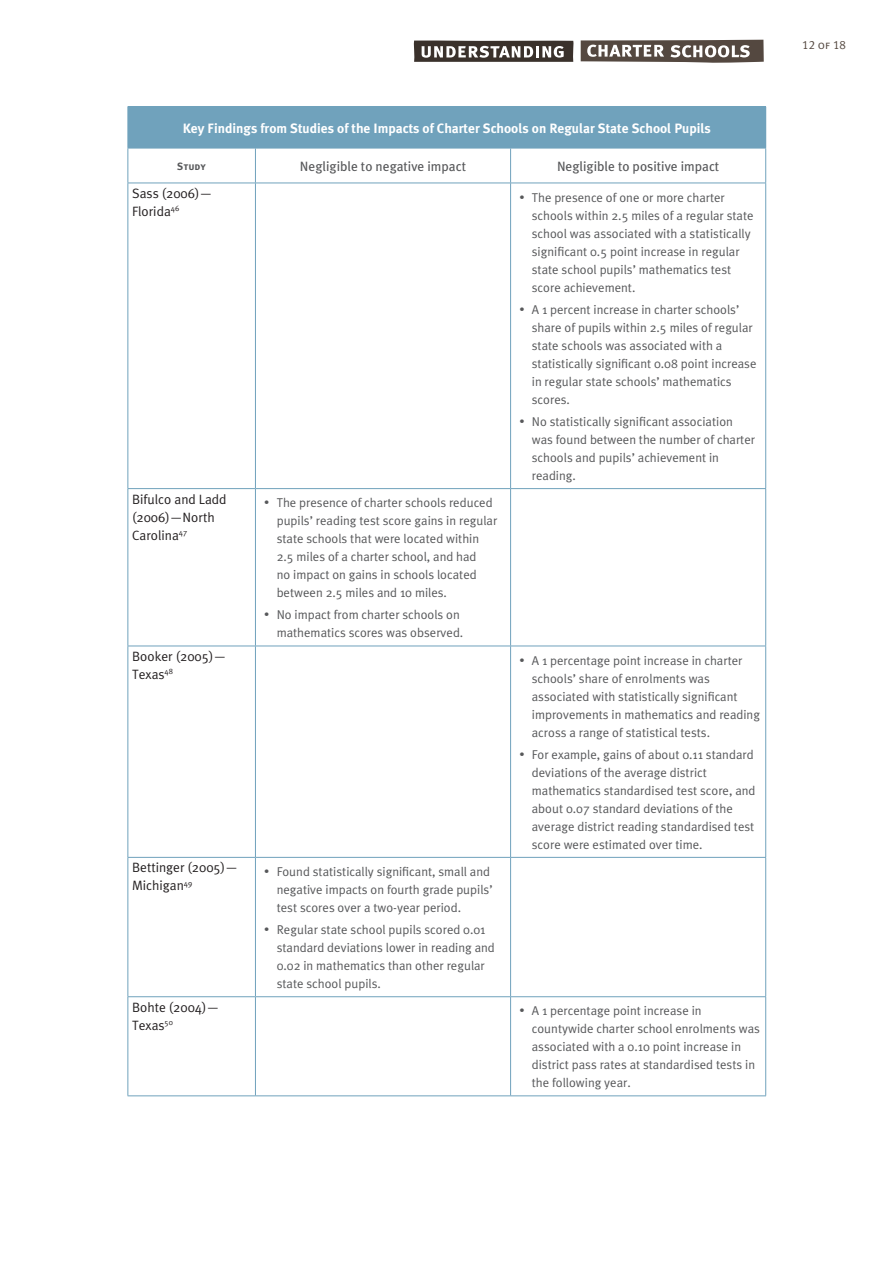
<style>
.page{position:relative;width:893px;height:1263px;background:#fff}
.page>*{position:absolute;margin:0;border:0;box-sizing:border-box;transform-origin:0 0}
.t1{font:13.5px/18px "Meta Plus Normal";color:#231f20}
.t2{font:700 13.5px "Meta Plus";color:#fff}
.t3{font:13.5px "Meta Plus";color:#57585a}
.t4{font:12.75px/18px "Meta Plus Normal";color:#57585a}
.t5{font:12px "Meta Plus Normal Caps";color:#544840}
.t6{font:10.5px "Meta Plus Bold Caps";color:#57585a}
</style>
<div class="page">
<div style="left:128px;top:107px;width:638px;height:41px;background:#70a2bc"></div>
<hr style="left:128px;top:106px;width:127px;height:1px;background:#70a2bc">
<hr style="left:255px;top:106px;width:256px;height:1px;background:#70a2bc">
<hr style="left:511px;top:106px;width:255px;height:1px;background:#70a2bc">
<hr style="left:128px;top:148px;width:127px;height:1px;background:#70a2bc">
<hr style="left:128px;top:148px;width:1px;height:35px;background:#70a2bc">
<hr style="left:255px;top:148px;width:256px;height:1px;background:#70a2bc">
<hr style="left:255px;top:148px;width:1px;height:35px;background:#70a2bc">
<hr style="left:511px;top:148px;width:255px;height:1px;background:#70a2bc">
<hr style="left:510px;top:148px;width:1px;height:35px;background:#70a2bc">
<hr style="left:765px;top:148px;width:1px;height:35px;background:#70a2bc">
<hr style="left:128px;top:183px;width:127px;height:1px;background:#70a2bc">
<hr style="left:128px;top:183px;width:1px;height:305px;background:#70a2bc">
<hr style="left:255px;top:183px;width:256px;height:1px;background:#70a2bc">
<hr style="left:255px;top:183px;width:1px;height:305px;background:#70a2bc">
<hr style="left:511px;top:183px;width:255px;height:1px;background:#70a2bc">
<hr style="left:510px;top:183px;width:1px;height:305px;background:#70a2bc">
<hr style="left:765px;top:183px;width:1px;height:305px;background:#70a2bc">
<hr style="left:128px;top:488px;width:127px;height:1px;background:#70a2bc">
<hr style="left:128px;top:489px;width:1px;height:157px;background:#70a2bc">
<hr style="left:255px;top:488px;width:256px;height:1px;background:#70a2bc">
<hr style="left:255px;top:489px;width:1px;height:157px;background:#70a2bc">
<hr style="left:511px;top:488px;width:255px;height:1px;background:#70a2bc">
<hr style="left:510px;top:489px;width:1px;height:157px;background:#70a2bc">
<hr style="left:765px;top:489px;width:1px;height:157px;background:#70a2bc">
<hr style="left:128px;top:646px;width:127px;height:1px;background:#70a2bc">
<hr style="left:128px;top:646px;width:1px;height:211px;background:#70a2bc">
<hr style="left:255px;top:646px;width:256px;height:1px;background:#70a2bc">
<hr style="left:255px;top:646px;width:1px;height:211px;background:#70a2bc">
<hr style="left:511px;top:646px;width:255px;height:1px;background:#70a2bc">
<hr style="left:510px;top:646px;width:1px;height:211px;background:#70a2bc">
<hr style="left:765px;top:646px;width:1px;height:211px;background:#70a2bc">
<hr style="left:128px;top:857px;width:127px;height:1px;background:#70a2bc">
<hr style="left:128px;top:858px;width:1px;height:138px;background:#70a2bc">
<hr style="left:255px;top:857px;width:256px;height:1px;background:#70a2bc">
<hr style="left:255px;top:858px;width:1px;height:138px;background:#70a2bc">
<hr style="left:511px;top:857px;width:255px;height:1px;background:#70a2bc">
<hr style="left:510px;top:858px;width:1px;height:138px;background:#70a2bc">
<hr style="left:765px;top:858px;width:1px;height:138px;background:#70a2bc">
<hr style="left:128px;top:996px;width:127px;height:1px;background:#70a2bc">
<hr style="left:128px;top:997px;width:1px;height:98px;background:#70a2bc">
<hr style="left:255px;top:996px;width:256px;height:1px;background:#70a2bc">
<hr style="left:255px;top:997px;width:1px;height:98px;background:#70a2bc">
<hr style="left:511px;top:996px;width:255px;height:1px;background:#70a2bc">
<hr style="left:510px;top:997px;width:1px;height:98px;background:#70a2bc">
<hr style="left:765px;top:997px;width:1px;height:98px;background:#70a2bc">
<hr style="left:128px;top:1095px;width:127px;height:1px;background:#70a2bc">
<hr style="left:255px;top:1095px;width:256px;height:1px;background:#70a2bc">
<hr style="left:511px;top:1095px;width:255px;height:1px;background:#70a2bc">
<svg style="left:414px;top:40px;width:160px;height:22px"></svg>
<svg style="left:581px;top:40px;width:183px;height:23px"></svg>
<p class="t2" style="left:183px;top:120px;width:530px">Key Findings from Studies of the Impacts of Charter Schools on Regular State School Pupils</p>
<p class="t6" style="left:177px;top:160px;width:30px">Study</p>
<p class="t3" style="left:300px;top:158px;width:168px">Negligible to negative impact</p>
<p class="t3" style="left:557px;top:158px;width:164px">Negligible to positive impact</p>
<p class="t1" style="left:132px;top:184px;width:82px">Sass (2006)—<br>Florida<sup>46</sup></p>
<p class="t4" style="left:532px;top:188px;width:223px">The presence of one or more charter schools within 2.5 miles of a regular state school was associated with a statistically significant 0.5 point increase in regular state school pupils’ mathematics test score achievement.</p>
<p class="t4" style="left:532px;top:300px;width:226px">A 1 percent increase in charter schools’ share of pupils within 2.5 miles of regular state schools was associated with a statistically significant 0.08 point increase in regular state schools’ mathematics scores.</p>
<p class="t4" style="left:532px;top:412px;width:225px">No statistically significant association was found between the number of charter schools and pupils’ achievement in reading.</p>
<p class="t1" style="left:132px;top:490px;width:96px">Bifulco and Ladd (2006)—North<br>Carolina<sup>47</sup></p>
<p class="t4" style="left:277px;top:494px;width:222px">The presence of charter schools reduced pupils’ reading test score gains in regular state schools that were located within 2.5 miles of a charter school, and had<br>no impact on gains in schools located between 2.5 miles and 10 miles.</p>
<p class="t4" style="left:277px;top:606px;width:188px">No impact from charter schools on mathematics scores was observed.</p>
<p class="t1" style="left:132px;top:647px;width:96px">Booker (2005)—<br>Texas<sup>48</sup></p>
<p class="t4" style="left:532px;top:651px;width:230px">A 1 percentage point increase in charter schools’ share of enrolments was associated with statistically significant improvements in mathematics and reading across a range of statistical tests.</p>
<p class="t4" style="left:532px;top:745px;width:225px">For example, gains of about 0.11 standard deviations of the average district mathematics standardised test score, and about 0.07 standard deviations of the average district reading standardised test score were estimated over time.</p>
<p class="t1" style="left:132px;top:858px;width:108px">Bettinger (2005)—<br>Michigan<sup>49</sup></p>
<p class="t4" style="left:277px;top:862px;width:217px">Found statistically significant, small and negative impacts on fourth grade pupils’ test scores over a two-year period.</p>
<p class="t4" style="left:277px;top:921px;width:220px">Regular state school pupils scored 0.01 standard deviations lower in reading and 0.02 in mathematics than other regular state school pupils.</p>
<p class="t1" style="left:132px;top:998px;width:89px">Bohte (2004)—<br>Texas<sup>50</sup></p>
<p class="t4" style="left:532px;top:1002px;width:230px">A 1 percentage point increase in countywide charter school enrolments was associated with a 0.10 point increase in district pass rates at standardised tests in the following year.</p>
<p class="t5" style="left:802px;top:38px;width:45px">12 of 18</p>
</div>
